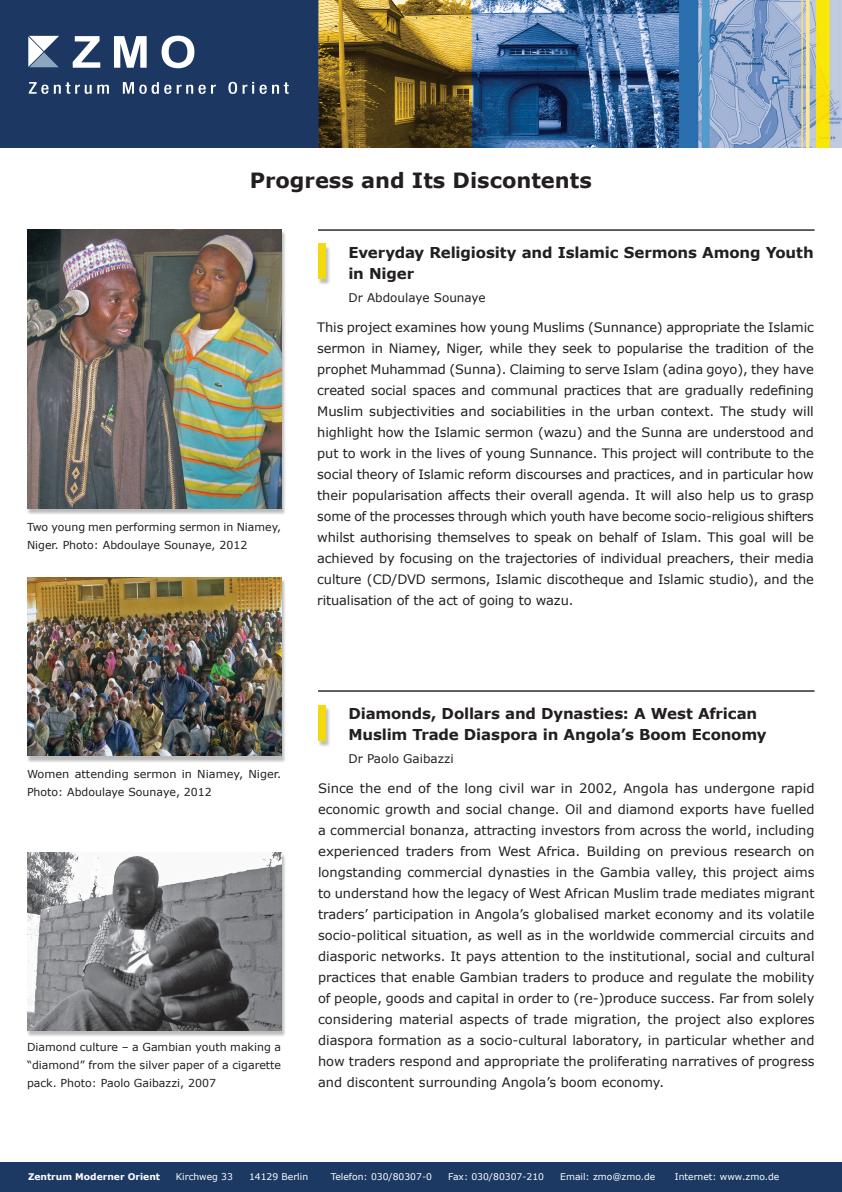
<style>
.page{position:relative;width:842px;height:1192px;background:#fff}
.page>*{position:absolute;margin:0;border:0;box-sizing:border-box;transform-origin:0 0}
.t1{font:700 21px "Verdana";color:#231f20}
.t2{font:700 15px/21px "Verdana";letter-spacing:-.01em;color:#231f20}
.t3{font:13px/21px "Verdana";letter-spacing:-.01em;color:#231f20;text-align:justify}
.t4{font:12px "Verdana";color:#231f20}
.t5{font:11px/18px "Verdana";color:#231f20}
.t6{font:9.2px "Verdana";color:#fff}
.t7{font:700 9.2px "Verdana";color:#fff}
</style>
<div class="page">
<div style="left:0;top:1163px;width:842px;height:29px;background:#1b3963"></div>
<div style="left:318px;top:245px;width:13px;height:41px;background:#231f20;opacity:.3"></div>
<div style="left:318px;top:244px;width:7px;height:35px;background:#f4d90d"></div>
<div style="left:0;top:0;width:318px;height:147px;background:#1c3862"></div>
<svg style="left:73px;top:36px;width:27px;height:32px"></svg>
<svg style="left:114px;top:36px;width:33px;height:32px"></svg>
<svg style="left:161px;top:35px;width:34px;height:33px"></svg>
<svg style="left:29px;top:82px;width:80px;height:12px"></svg>
<svg style="left:177px;top:84px;width:39px;height:10px"></svg>
<svg style="left:228px;top:82px;width:9px;height:12px"></svg>
<svg style="left:243px;top:82px;width:46px;height:12px"></svg>
<svg style="left:28px;top:36px;width:31px;height:31px"></svg>
<svg style="left:123px;top:82px;width:48px;height:12px"></svg>
<div style="left:27px;top:231px;width:259px;height:284px;background:#231f20;opacity:.3"></div>
<img style="left:27px;top:229px;width:254px;height:279px">
<div style="left:27px;top:579px;width:259px;height:184px;background:#231f20;opacity:.3"></div>
<img style="left:27px;top:577px;width:254px;height:179px">
<img style="left:318px;top:0;width:524px;height:147px">
<div style="left:318px;top:707px;width:13px;height:40px;background:#231f20;opacity:.3"></div>
<div style="left:318px;top:705px;width:7px;height:35px;background:#f4d90d"></div>
<div style="left:27px;top:854px;width:259px;height:183px;background:#231f20;opacity:.3"></div>
<img style="left:27px;top:852px;width:254px;height:179px">
<hr style="left:318px;top:229px;width:496px;height:2px;background:#231f20">
<hr style="left:318px;top:690px;width:496px;height:2px;background:#231f20">
<h1 class="t1" style="left:250px;top:165px;width:344px">Progress and Its Discontents</h1>
<p class="t5" style="left:27px;top:518px;width:256px">Two young men performing sermon in Niamey,<br>Niger. Photo: Abdoulaye Sounaye, 2012</p>
<p class="t2" style="left:348px;top:242px;width:467px">Everyday Religiosity and Islamic Sermons Among Youth in Niger</p>
<p class="t4" style="left:348px;top:289px;width:139px">Dr Abdoulaye Sounaye</p>
<p class="t3" style="left:317px;top:317px;width:498px">This project examines how young Muslims (Sunnance) appropriate the Islamic sermon in Niamey, Niger, while they seek to popularise the tradition of the prophet Muhammad (Sunna). Claiming to serve Islam (adina goyo), they have created social spaces and communal practices that are gradually redefining Muslim subjectivities and sociabilities in the urban context. The study will highlight how the Islamic sermon (wazu) and the Sunna are understood and put to work in the lives of young Sunnance. This project will contribute to the social theory of Islamic reform discourses and practices, and in particular how their popularisation affects their overall agenda. It will also help us to grasp some of the processes through which youth have become socio-religious shifters whilst authorising themselves to speak on behalf of Islam. This goal will be achieved by focusing on the trajectories of individual preachers, their media culture (CD/DVD sermons, Islamic discotheque and Islamic studio), and the ritualisation of the act of going to wazu.</p>
<p class="t5" style="left:27px;top:765px;width:256px">Women attending sermon in Niamey, Niger.<br>Photo: Abdoulaye Sounaye, 2012</p>
<p class="t5" style="left:27px;top:1038px;width:256px;text-align:justify">Diamond culture – a Gambian youth making a “diamond” from the silver paper of a cigarette pack. Photo: Paolo Gaibazzi, 2007</p>
<p class="t2" style="left:348px;top:703px;width:420px">Diamonds, Dollars and Dynasties: A West African<br>Muslim Trade Diaspora in Angola’s Boom Economy</p>
<p class="t4" style="left:348px;top:750px;width:107px">Dr Paolo Gaibazzi</p>
<p class="t3" style="left:318px;top:778px;width:498px">Since the end of the long civil war in 2002, Angola has undergone rapid economic growth and social change. Oil and diamond exports have fuelled a commercial bonanza, attracting investors from across the world, including experienced traders from West Africa. Building on previous research on longstanding commercial dynasties in the Gambia valley, this project aims to understand how the legacy of West African Muslim trade mediates migrant traders’ participation in Angola’s globalised market economy and its volatile socio-political situation, as well as in the worldwide commercial circuits and diasporic networks. It pays attention to the institutional, social and cultural practices that enable Gambian traders to produce and regulate the mobility of people, goods and capital in order to (re-)produce success. Far from solely considering material aspects of trade migration, the project also explores diaspora formation as a socio-cultural laboratory, in particular whether and how traders respond and appropriate the proliferating narratives of progress and discontent surrounding Angola’s boom economy.</p>
<p class="t7" style="left:28px;top:1170px;width:134px">Zentrum Moderner Orient</p>
<p class="t6" style="left:176px;top:1170px;width:59px">Kirchweg 33</p>
<p class="t6" style="left:249px;top:1170px;width:61px">14129 Berlin</p>
<p class="t6" style="left:331px;top:1170px;width:103px">Telefon: 030/80307-0</p>
<p class="t6" style="left:448px;top:1170px;width:97px">Fax: 030/80307-210</p>
<p class="t6" style="left:560px;top:1170px;width:97px">Email: zmo@zmo.de</p>
<p class="t6" style="left:675px;top:1170px;width:106px">Internet: www.zmo.de</p>
</div>
